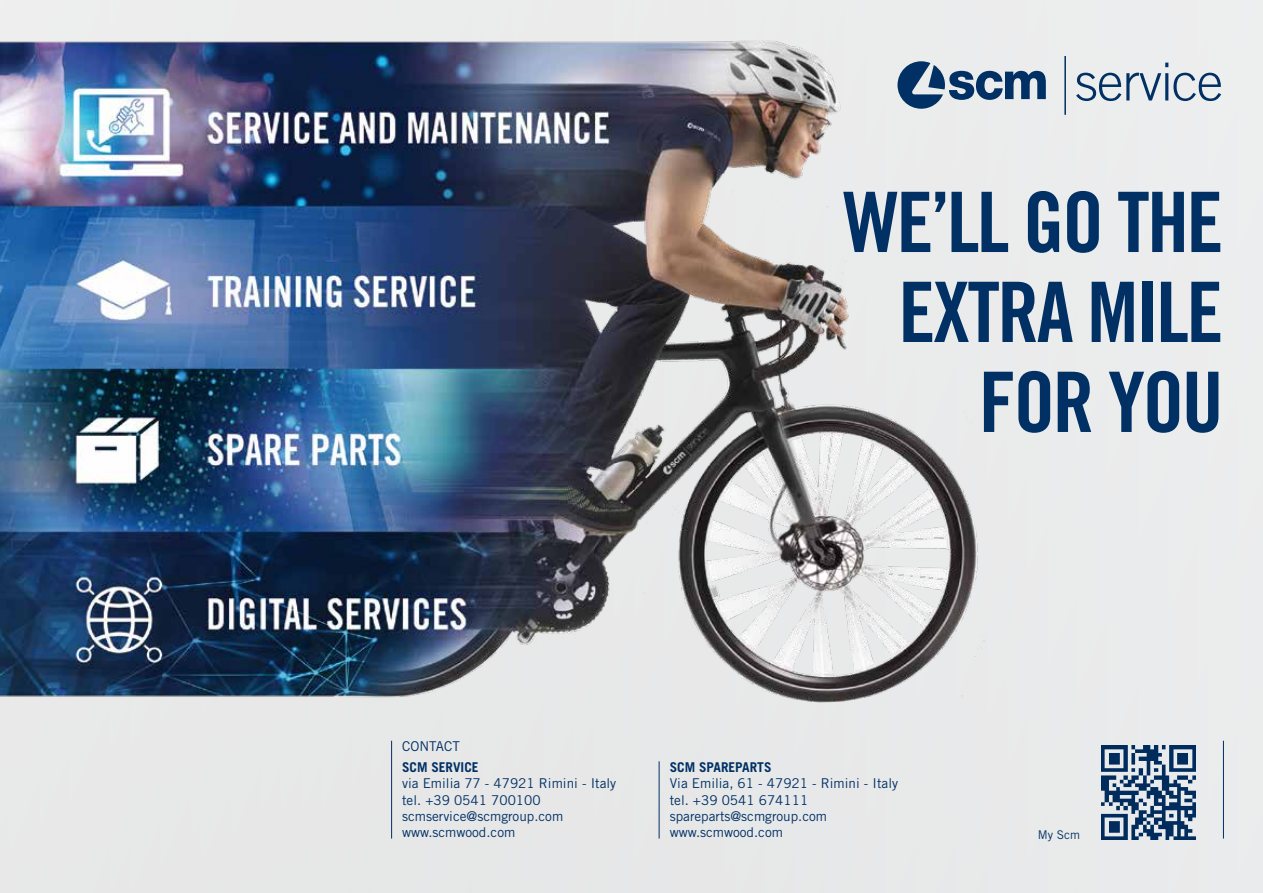
<style>
.page{position:relative;width:1263px;height:893px;background:#eaeaeb}
.page>*{position:absolute;margin:0;border:0;box-sizing:border-box;transform-origin:0 0}
.t1{font:83.4px/90px "Trade Gothic LT Std Bd Cn 20";letter-spacing:-.03em;color:#003064;text-align:right}
.t2{font:300 52.5px "Trade Gothic LT Std";letter-spacing:-.02em;color:#003064}
.t3{font:13.5px/16.2px "Trade Gothic LT Std";color:#003064}
.t4{font:700 13.5px "Trade Gothic LT Std";color:#003064}
.t5{font:12px "Trade Gothic LT Std";color:#003064}
</style>
<div class="page">
<hr style="left:1223px;top:741px;width:1px;height:97px;background:#003064">
<hr style="left:391px;top:741px;width:1px;height:97px;background:#003064">
<hr style="left:659px;top:761px;width:1px;height:77px;background:#003064">
<img style="left:0;top:40px;width:985px;height:662px">
<svg style="left:897px;top:61px;width:149px;height:48px"></svg>
<hr style="left:1064px;top:56px;width:2px;height:59px;background:#003064">
<img style="left:1101px;top:745px;width:94px;height:94px">
<h2 class="t2" style="left:1075px;top:51px;width:150px">service</h2>
<h1 class="t1" style="left:843px;top:177px;width:382px">WE’LL GO THE<br>EXTRA MILE<br>FOR YOU</h1>
<p class="t3" style="left:402px;top:737px;width:59px">CONTACT</p>
<p class="t4" style="left:402px;top:759px;width:78px">SCM SERVICE</p>
<p class="t3" style="left:402px;top:775px;width:216px">via Emilia 77 - 47921 Rimini - Italy tel. +39 0541 700100 scmservice@scmgroup.com www.scmwood.com</p>
<p class="t4" style="left:670px;top:759px;width:103px">SCM SPAREPARTS</p>
<p class="t3" style="left:670px;top:775px;width:230px">Via Emilia, 61 - 47921 - Rimini - Italy tel. +39 0541 674111 spareparts@scmgroup.com www.scmwood.com</p>
<p class="t5" style="left:1038px;top:827px;width:44px">My Scm</p>
</div>
